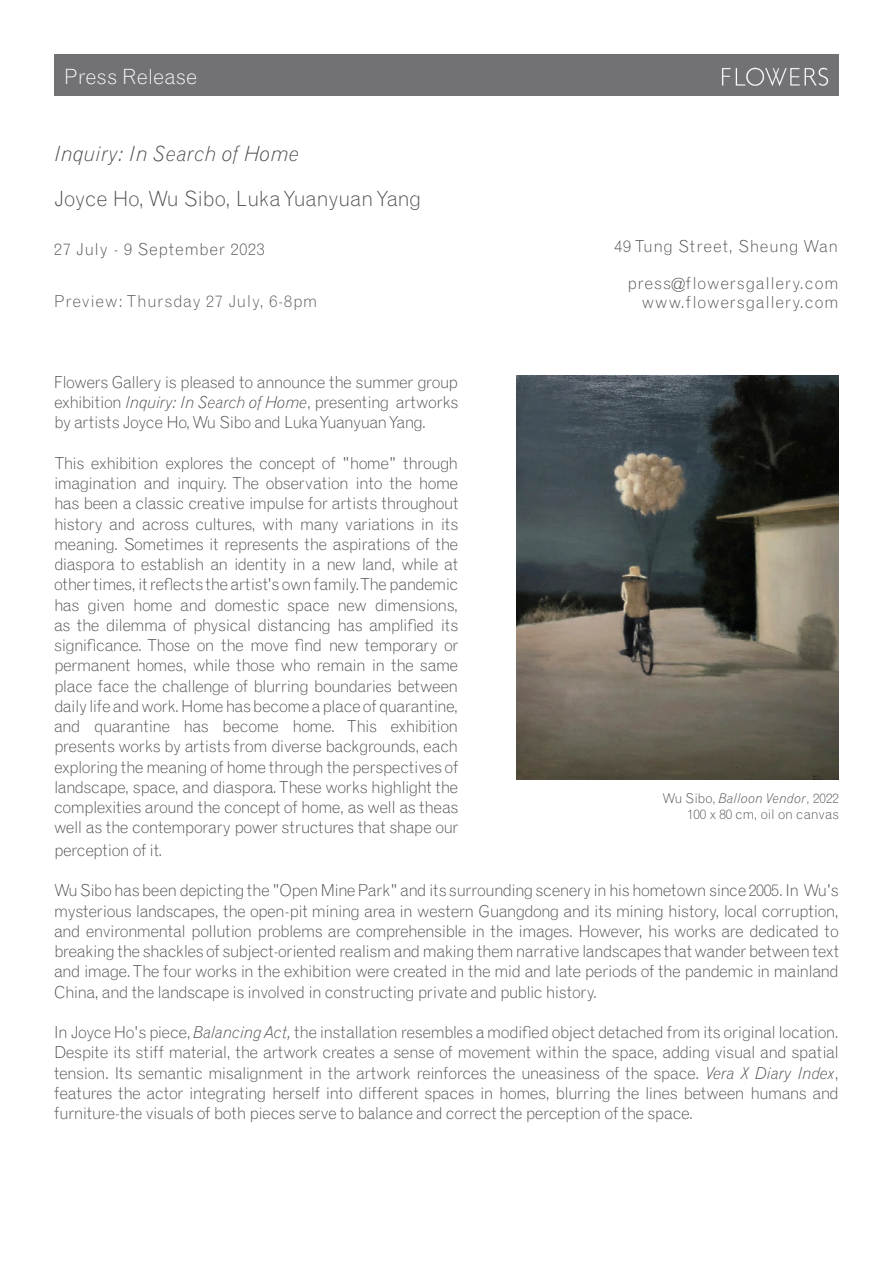
<style>
.page{position:relative;width:893px;height:1263px;background:#fff}
.page>*{position:absolute;margin:0;border:0;box-sizing:border-box;transform-origin:0 0}
.t1{font:300 21px "Grotesque MT Std";letter-spacing:-.01em;color:#4b4c4d}
.t2{font:italic 300 21px "Grotesque MT Std";color:#4b4c4d}
.t3{font:300 21px "Grotesque MT Std";color:#fff}
.t4{font:300 16.5px/20.2px "Grotesque MT Std";letter-spacing:-.015em;color:#4b4c4d;text-align:justify}
.t5{font:300 16.5px "Grotesque MT Std";letter-spacing:.045em;color:#4b4c4d}
.t6{font:300 16.5px "Grotesque MT Std";letter-spacing:.04em;color:#545357}
.t7{font:300 16.5px "Grotesque MT Std";letter-spacing:.035em;color:#4b4c4d}
.t8{font:300 16.5px "Grotesque MT Std";letter-spacing:-.035em;color:#4b4c4d}
.t9{font:italic 300 13.5px "Grotesque MT Std";letter-spacing:.02em;color:#4b4c4d}
.t10{font:300 13.5px "Grotesque MT Std";color:#4b4c4d}
.s1{font-style:italic}
.s2{font-style:normal}
</style>
<div class="page">
<div style="left:54px;top:54px;width:785px;height:42px;background:#727175"></div>
<img style="left:722px;top:67px;width:106px;height:18px">
<img style="left:517px;top:376px;width:322px;height:404px">
<p class="t3" style="left:64px;top:63px;width:135px">Press Release</p>
<p class="t2" style="left:54px;top:141px;width:246px">Inquiry: In Search of Home</p>
<p class="t1" style="left:54px;top:186px;width:369px">Joyce Ho, Wu Sibo, Luka Yuanyuan Yang</p>
<p class="t5" style="left:54px;top:239px;width:212px">27 July - 9 September 2023</p>
<p class="t6" style="left:54px;top:292px;width:265px">Preview: Thursday 27 July, 6-8pm</p>
<p class="t7" style="left:614px;top:236px;width:226px">49 Tung Street, Sheung Wan</p>
<p class="t5" style="left:628px;top:273px;width:212px">press@flowersgallery.com</p>
<p class="t5" style="left:642px;top:293px;width:198px">www.flowersgallery.com</p>
<p class="t4" style="left:54px;top:372px;width:406px">Flowers Gallery is pleased to announce the summer group exhibition <span class="s1">Inquiry: In Search of Home</span>, presenting artworks by artists Joyce Ho, Wu Sibo and Luka Yuanyuan Yang.</p>
<p class="t4" style="left:54px;top:453px;width:406px">This exhibition explores the concept of "home" through imagination and inquiry. The observation into the home has been a classic creative impulse for artists throughout history and across cultures, with many variations in its meaning. Sometimes it represents the aspirations of the diaspora to establish an identity in a new land, while at other times, it reflects the artist's own family. The pandemic has given home and domestic space new dimensions, as the dilemma of physical distancing has amplified its significance. Those on the move find new temporary or permanent homes, while those who remain in the same place face the challenge of blurring boundaries between daily life and work. Home has become a place of quarantine, and quarantine has become home. This exhibition presents works by artists from diverse backgrounds, each exploring the meaning of home through the perspectives of landscape, space, and diaspora. These works highlight the complexities around the concept of home, as well as theas well as the contemporary power structures that shape our</p>
<p class="t8" style="left:54px;top:840px;width:110px">perception of it.</p>
<p class="t4" style="left:54px;top:880px;width:786px">Wu Sibo has been depicting the "Open Mine Park" and its surrounding scenery in his hometown since 2005. In Wu's mysterious landscapes, the open-pit mining area in western Guangdong and its mining history, local corruption, and environmental pollution problems are comprehensible in the images. However, his works are dedicated to breaking the shackles of subject-oriented realism and making them narrative landscapes that wander between text and image. The four works in the exhibition were created in the mid and late periods of the pandemic in mainland China, and the landscape is involved in constructing private and public history.</p>
<p class="t4" style="left:54px;top:1022px;width:786px">In Joyce Ho's piece, <span class="s1">Balancing Act,</span> the installation resembles a modified object detached from its original location.<br>Despite its stiff material, the artwork creates a sense of movement within the space, adding visual and spatial tension. Its semantic misalignment in the artwork reinforces the uneasiness of the space. <span class="s1">Vera X Diary Index</span>, features the actor integrating herself into different spaces in homes, blurring the lines between humans and furniture-the visuals of both pieces serve to balance and correct the perception of the space.</p>
<p class="t9" style="left:662px;top:790px;width:178px"><span class="s2">Wu Sibo,</span> Balloon Vendor<span class="s2">, 2022</span></p>
<p class="t10" style="left:687px;top:806px;width:153px">100 x 80 cm, oil on canvas</p>
</div>
